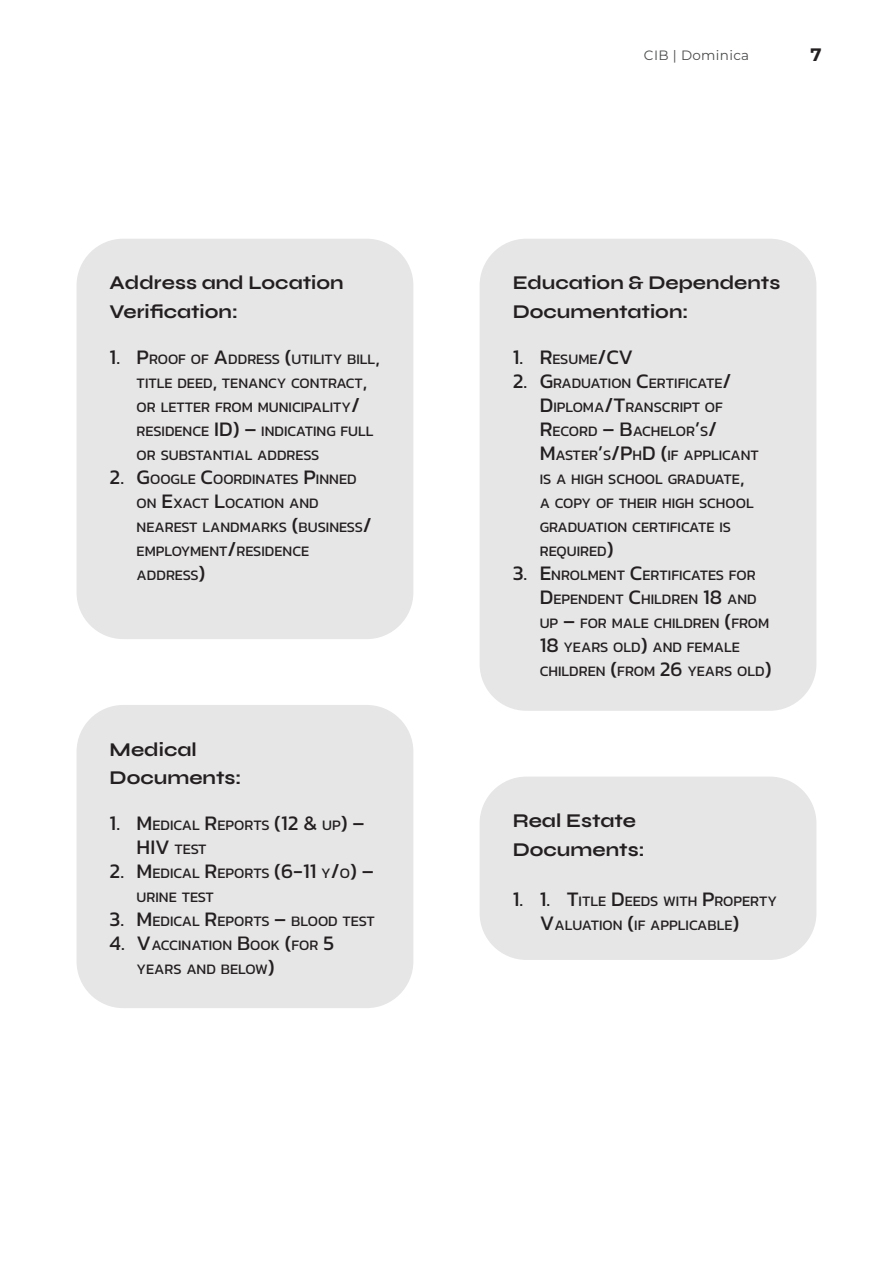
<style>
.page{position:relative;width:893px;height:1263px;background:#fff}
.page>*{position:absolute;margin:0;border:0;box-sizing:border-box;transform-origin:0 0}
.t1{font:21px "Kanit";color:#231f20}
.t2{font:700 19.5px/28.5px "Syne";color:#231f20}
.t3{font:700 18px "Montserrat";color:#231f20}
.t4{font:14.7px/24px "Kanit";color:#231f20}
.t5{font:13.5px "Montserrat";letter-spacing:.025em;color:#4b4c4d}
.s1{font-size:21px}
.s2{font-size:14.7px}
</style>
<div class="page">
<div style="left:77px;top:239px;width:336px;height:400px;background:#e6e6e7;border-radius:47px"></div>
<div style="left:77px;top:705px;width:336px;height:303px;background:#e6e6e7;border-radius:47px"></div>
<div style="left:480px;top:239px;width:336px;height:472px;background:#e6e6e7;border-radius:47px"></div>
<div style="left:480px;top:776px;width:336px;height:184px;background:#e6e6e7;border-radius:47px"></div>
<p class="t2" style="left:110px;top:268px;width:236px">Address and Location<br>Verification:</p>
<p class="t4" style="left:137px;top:346px;width:245px;text-indent:-27px"><span class="s1">1. P</span>ROOF OF <span class="s1">A</span>DDRESS <span class="s1">(</span>UTILITY BILL<span class="s1">,<br></span>TITLE DEED<span class="s1">,</span> TENANCY CONTRACT<span class="s1">,<br></span>OR LETTER FROM MUNICIPALITY<span class="s1">/<br></span>RESIDENCE <span class="s1">ID) –</span> INDICATING FULL<br>OR SUBSTANTIAL ADDRESS</p>
<p class="t4" style="left:137px;top:466px;width:237px;text-indent:-27px"><span class="s1">2. G</span>OOGLE <span class="s1">C</span>OORDINATES <span class="s1">P</span>INNED<br>ON <span class="s1">E</span>XACT <span class="s1">L</span>OCATION AND<br>NEAREST LANDMARKS <span class="s1">(</span>BUSINESS<span class="s1">/<br></span>EMPLOYMENT<span class="s1">/</span>RESIDENCE<br>ADDRESS<span class="s1">)</span></p>
<p class="t2" style="left:110px;top:735px;width:133px">Medical<br>Documents:</p>
<p class="t4" style="left:110px;top:813px;width:256px"><span class="s1">1. M</span> EDICAL <span class="s1">R</span>EPORTS <span class="s1">(12 &amp;</span> UP<span class="s1">) –</span></p>
<p class="t1" style="left:137px;top:832px;width:12px">HIV</p>
<p class="t4" style="left:175px;top:837px;width:34px">TEST</p>
<p class="t4" style="left:137px;top:861px;width:239px;text-indent:-27px"><span class="s1">2. M</span> EDICAL <span class="s1">R</span>EPORTS <span class="s1">(6-11</span> Y<span class="s1">/</span>O<span class="s1">) –<br></span>URINE TEST</p>
<p class="t4" style="left:110px;top:909px;width:267px"><span class="s1">3. M</span> EDICAL <span class="s1">R</span>EPORTS <span class="s1">–</span> BLOOD TEST</p>
<p class="t4" style="left:137px;top:933px;width:199px;text-indent:-27px"><span class="s1">4. V</span>ACCINATION <span class="s1">B</span>OOK <span class="s1">(</span>FOR <span class="s1">5<br></span>YEARS AND BELOW<span class="s1">)</span></p>
<p class="t5" style="left:644px;top:46px;width:107px">CIB | Dominica</p>
<p class="t3" style="left:811px;top:42px;width:13px">7</p>
<p class="t2" style="left:513px;top:268px;width:269px">Education &amp; Dependents<br>Documentation:</p>
<p class="t1" style="left:513px;top:341px;width:108px">1. R<span class="s2">ESUME</span>/CV</p>
<p class="t4" style="left:540px;top:370px;width:221px;text-indent:-27px"><span class="s1">2. G</span>RADUATION <span class="s1">C</span>ERTIFICATE<span class="s1">/<br>D</span>IPLOMA<span class="s1">/T</span>RANSCRIPT OF<br><span class="s1">R</span>ECORD <span class="s1">– B</span>ACHELOR<span class="s1">’</span>S<span class="s1">/<br>M</span> ASTER<span class="s1">’</span>S<span class="s1">/P</span>H<span class="s1">D (</span>IF APPLICANT<br>IS A HIGH SCHOOL GRADUATE<span class="s1">,<br></span>A COPY OF THEIR HIGH SCHOOL<br>GRADUATION CERTIFICATE IS<br>REQUIRED<span class="s1">)</span></p>
<p class="t4" style="left:540px;top:562px;width:233px;text-indent:-27px"><span class="s1">3. E</span>NROLMENT <span class="s1">C</span>ERTIFICATES FOR<br><span class="s1">D</span>EPENDENT <span class="s1">C</span>HILDREN <span class="s1">18</span> AND<br>UP <span class="s1">–</span> FOR MALE CHILDREN <span class="s1">(</span>FROM<br><span class="s1">18</span> YEARS OLD<span class="s1">)</span> AND FEMALE<br>CHILDREN <span class="s1">(</span>FROM <span class="s1">26</span> YEARS OLD<span class="s1">)</span></p>
<p class="t2" style="left:513px;top:806px;width:133px">Real Estate<br>Documents:</p>
<p class="t4" style="left:540px;top:888px;width:239px;text-indent:-27px"><span class="s1">1. 1. T</span>ITLE <span class="s1">D</span>EEDS WITH <span class="s1">P</span>ROPERTY<br><span class="s1">V</span>ALUATION <span class="s1">(</span>IF APPLICABLE<span class="s1">)</span></p>
</div>
